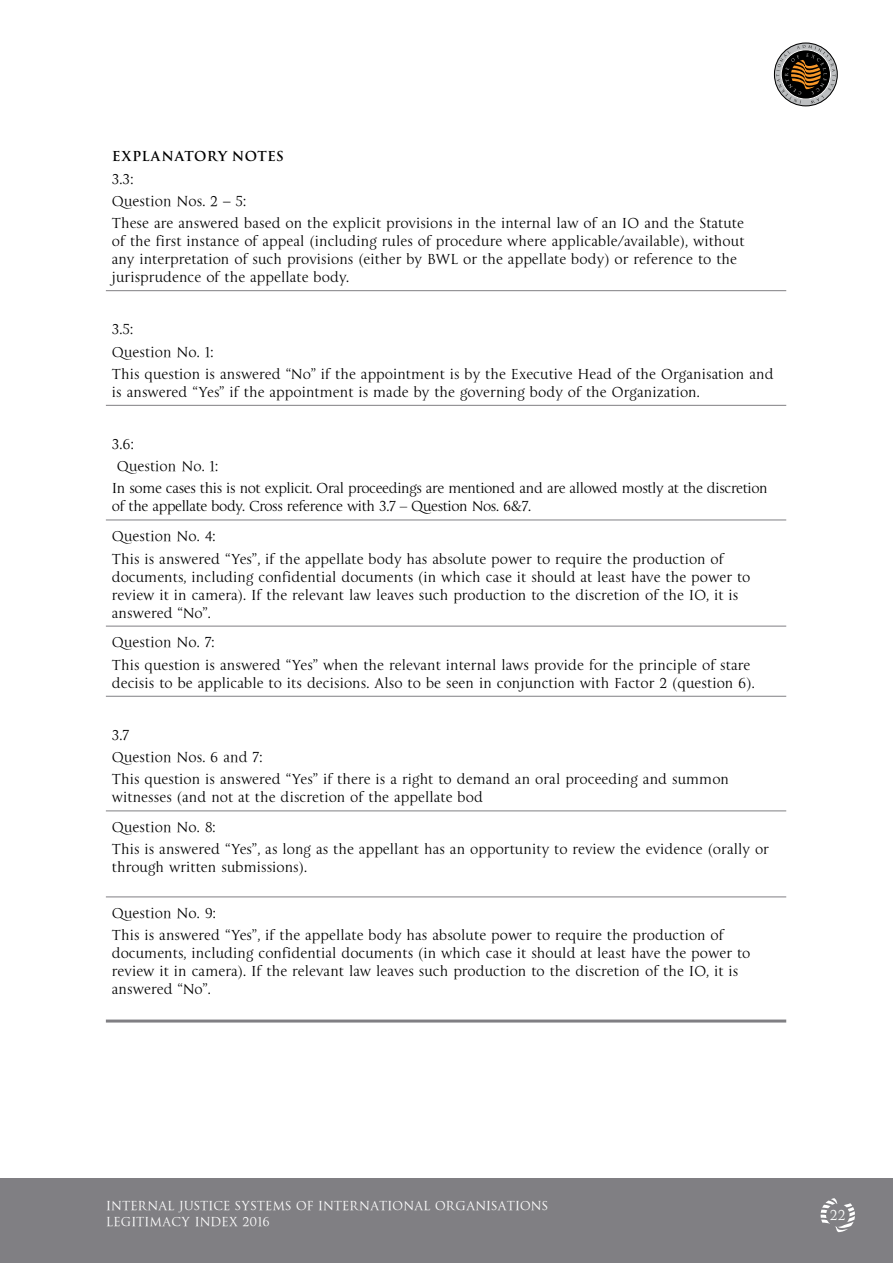
<style>
.page{position:relative;width:893px;height:1263px;background:#fff}
.page>*{position:absolute;margin:0;border:0;box-sizing:border-box;transform-origin:0 0}
.t1{font:15px/18px "La Gioconda";color:#000}
.t2{font:15px/18px "La Gioconda";letter-spacing:-.03em;color:#000}
.t3{font:15px/22.2px "La Gioconda TT";color:#000}
.t4{font:700 15px "La Gioconda";color:#000}
.t5{font:15px "La Gioconda";color:#fff}
.t6{font:13.5px/16.2px "La Gioconda TT";color:#fff}
.s1{color:#fff}
</style>
<div class="page">
<div style="left:0;top:1178px;width:893px;height:85px;background:#807f83"></div>
<div style="left:774px;top:43px;width:64px;height:63px;border:1px solid #000;border-radius:50%"></div>
<svg style="left:776px;top:45px;width:59px;height:59px;background:#786e63"></svg>
<svg style="left:821px;top:1198px;width:34px;height:34px"></svg>
<div style="left:826px;top:1203px;width:23px;height:24px;background:#807f83;border-radius:50%"></div>
<hr style="left:106px;top:810px;width:680px;height:1px;background:#807f83">
<hr style="left:106px;top:896px;width:680px;height:1px;background:#807f83">
<hr style="left:106px;top:290px;width:680px;height:1px;background:#807f83">
<hr style="left:106px;top:405px;width:680px;height:1px;background:#807f83">
<hr style="left:106px;top:520px;width:680px;height:1px;background:#807f83">
<hr style="left:106px;top:626px;width:680px;height:1px;background:#807f83">
<hr style="left:106px;top:696px;width:680px;height:1px;background:#807f83">
<hr style="left:106px;top:1019px;width:680px;height:3px;background:#807f83">
<p class="t4" style="left:112px;top:148px;width:196px">EXPLANATORY NOTES <span class="s1">H</span></p>
<p class="t3" style="left:112px;top:168px;width:136px">3.3:<br>Question Nos. 2 – 5:</p>
<p class="t1" style="left:112px;top:214px;width:634px">These are answered based on the explicit provisions in the internal law of an IO and the Statute of the first instance of appeal (including rules of procedure where applicable/available), without any interpretation of such provisions (either by BWL or the appellate body) or reference to the jurisprudence of the appellate body.</p>
<p class="t3" style="left:112px;top:318px;width:103px">3.5:<br>Question No. 1:</p>
<p class="t1" style="left:112px;top:365px;width:663px">This question is answered “No” if the appointment is by the Executive Head of the Organisation and is answered “Yes” if the appointment is made by the governing body of the Organization.</p>
<p class="t3" style="left:117px;top:433px;width:103px;text-indent:-5px">3.6:<br>Question No. 1:</p>
<p class="t2" style="left:112px;top:479px;width:657px">In some cases this is not explicit. Oral proceedings are mentioned and are allowed mostly at the discretion of the appellate body. Cross reference with 3.7 – Question Nos. 6&amp;7.</p>
<p class="t3" style="left:112px;top:525px;width:105px">Question No. 4:</p>
<p class="t1" style="left:112px;top:549px;width:640px">This is answered “Yes”, if the appellate body has absolute power to require the production of documents, including confidential documents (in which case it should at least have the power to review it in camera). If the relevant law leaves such production to the discretion of the IO, it is answered “No”.</p>
<p class="t3" style="left:112px;top:631px;width:104px">Question No. 7:</p>
<p class="t1" style="left:112px;top:656px;width:644px">This question is answered “Yes” when the relevant internal laws provide for the principle of stare decisis to be applicable to its decisions. Also to be seen in conjunction with Factor 2 (question 6).</p>
<p class="t3" style="left:112px;top:724px;width:152px">3.7<br>Question Nos. 6 and 7:</p>
<p class="t1" style="left:112px;top:770px;width:619px">This question is answered “Yes” if there is a right to demand an oral proceeding and summon witnesses (and not at the discretion of the appellate bod</p>
<p class="t3" style="left:112px;top:816px;width:105px">Question No. 8:</p>
<p class="t1" style="left:112px;top:840px;width:659px">This is answered “Yes”, as long as the appellant has an opportunity to review the evidence (orally or through written submissions).</p>
<p class="t3" style="left:112px;top:902px;width:106px">Question No. 9:</p>
<p class="t1" style="left:112px;top:926px;width:640px">This is answered “Yes”, if the appellate body has absolute power to require the production of documents, including confidential documents (in which case it should at least have the power to review it in camera). If the relevant law leaves such production to the discretion of the IO, it is answered “No”.</p>
<p class="t6" style="left:106px;top:1197px;width:443px">INTERNAL JUSTICE SYSTEMS OF INTERNATIONAL ORGANISATIONS<br>LEGITIMACY INDEX 2016</p>
<p class="t5" style="left:830px;top:1206px;width:18px">22</p>
</div>
